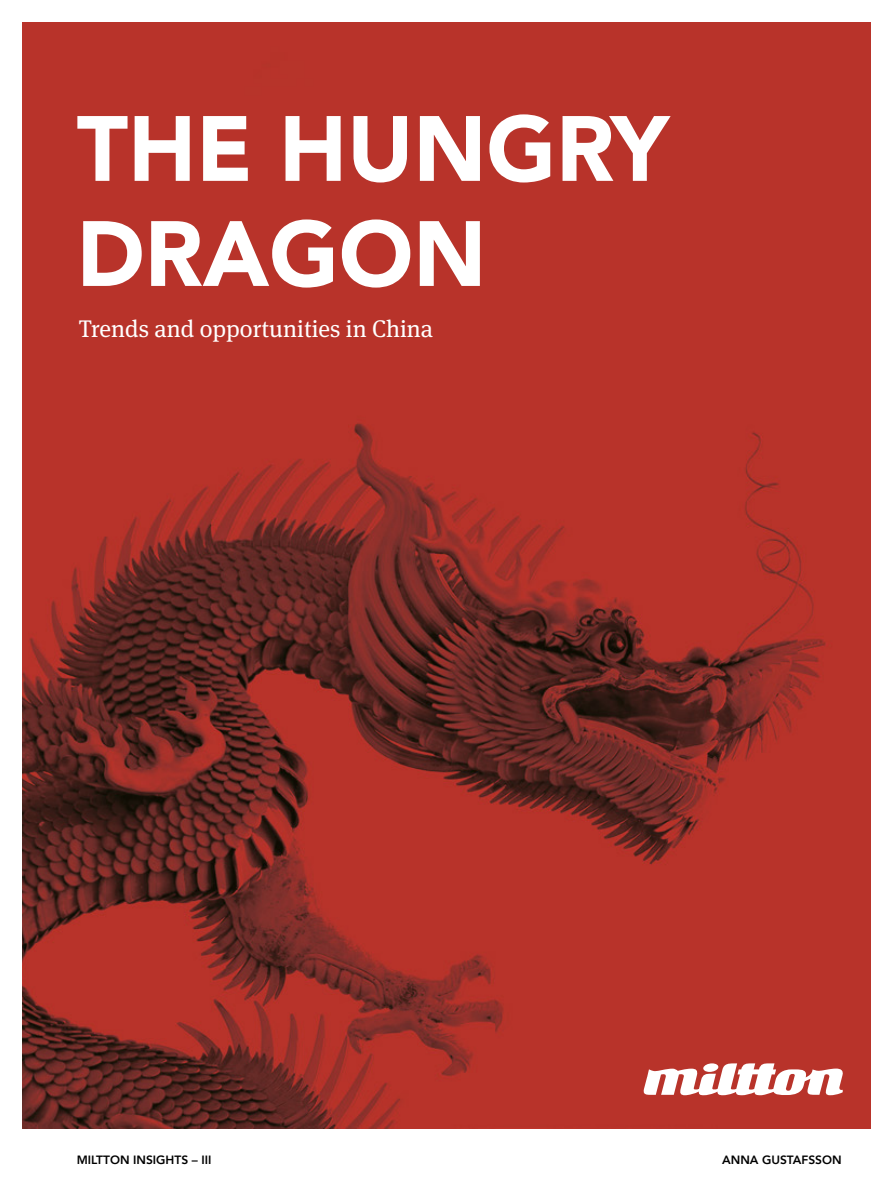
<style>
.page{position:relative;width:893px;height:1191px;background:#fff}
.page>*{position:absolute;margin:0;border:0;box-sizing:border-box;transform-origin:0 0}
.t1{font:900 91.5px/105px "Avenir";color:#fff}
.t2{font:24px "Meta Serif Pro";color:#fff}
.t3{font:800 12px "Avenir";color:#000}
</style>
<div class="page">
<img style="left:22px;top:22px;width:849px;height:1106px">
<svg style="left:643px;top:1063px;width:201px;height:32px"></svg>
<h1 class="t1" style="left:77px;top:94px;width:594px">THE HUNGRY<br>DRAGON</h1>
<h2 class="t2" style="left:79px;top:311px;width:356px">Trends and opportunities in China</h2>
<p class="t3" style="left:77px;top:1150px;width:136px">MILTTON INSIGHTS – III</p>
<p class="t3" style="left:722px;top:1150px;width:121px">ANNA GUSTAFSSON</p>
</div>
